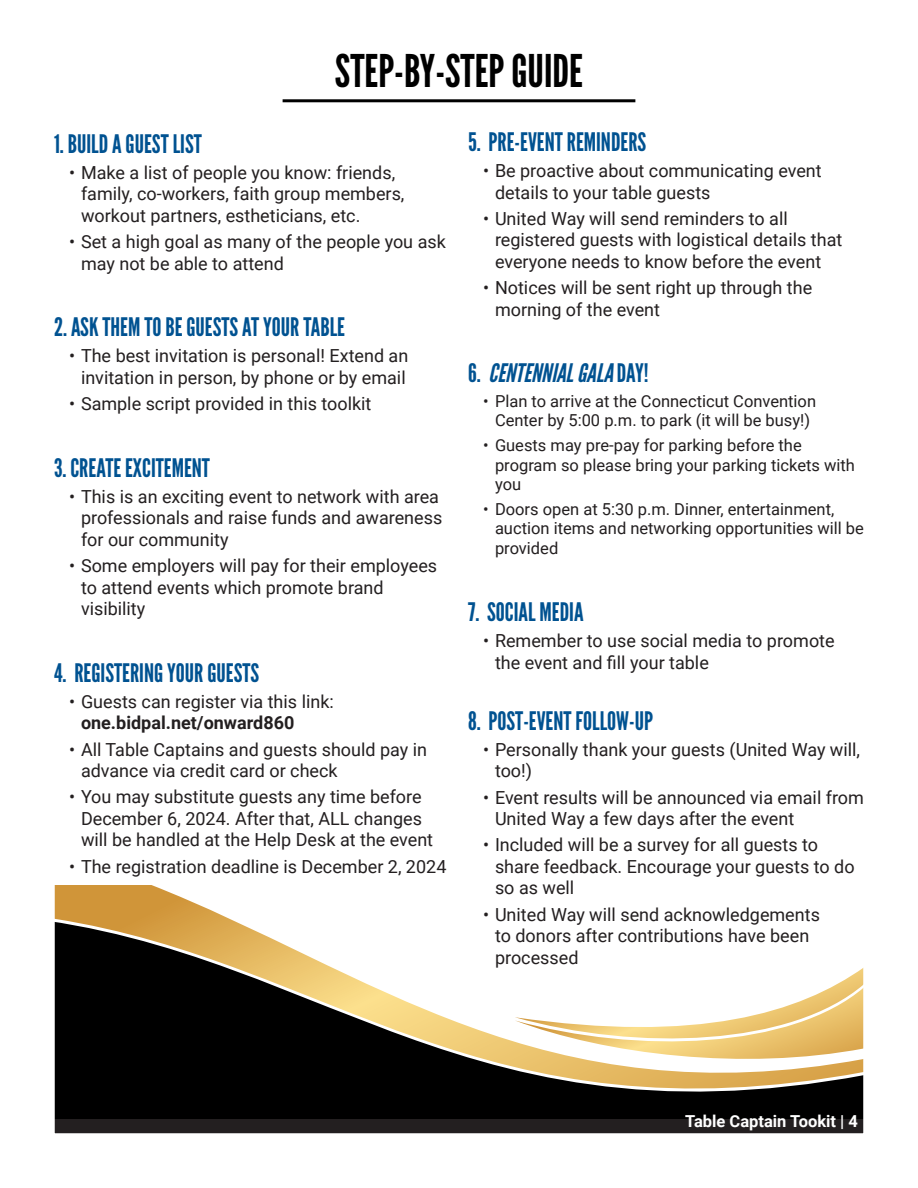
<style>
.page{position:relative;width:918px;height:1188px;background:#fff}
.page>*{position:absolute;margin:0;border:0;box-sizing:border-box;transform-origin:0 0}
.t1{font:45px "League Gothic";color:#000}
.t2{font:25.5px "League Gothic";color:#005291}
.t3{font:italic 25.5px "League Gothic";color:#005291}
.t4{font:18px/21.6px "Roboto";color:#231f20}
.t5{font:16.5px/19.8px "Roboto";color:#231f20}
.t6{font:700 16.5px "Roboto";color:#fff}
.s1{font-weight:700}
.s2{font-style:normal}
</style>
<div class="page">
<svg style="left:56px;top:887px;width:806px;height:245px"></svg>
<svg style="left:56px;top:913px;width:806px;height:206px;fill:#000"></svg>
<svg style="left:515px;top:967px;width:347px;height:104px"></svg>
<div style="left:53px;top:884px;width:812px;height:251px;border:2px solid #fff"></div>
<hr style="left:283px;top:99px;width:352px;height:3px;background:#000">
<p class="t1" style="left:335px;top:44px;width:250px">STEP-BY-STEP GUIDE</p>
<p class="t2" style="left:54px;top:128px;width:149px">1. BUILD A GUEST LIST</p>
<p class="t4" style="left:81px;top:161px;width:325px;text-indent:-12px">• Make a list of people you know: friends, family, co-workers, faith group members, workout partners, estheticians, etc.</p>
<p class="t4" style="left:81px;top:230px;width:366px;text-indent:-12px">• Set a high goal as many of the people you ask may not be able to attend</p>
<p class="t2" style="left:54px;top:312px;width:293px">2. ASK THEM TO BE GUESTS AT YOUR TABLE</p>
<p class="t4" style="left:69px;top:344px;width:341px;text-align:center">• The best invitation is personal! Extend an invitation in person, by phone or by email</p>
<p class="t4" style="left:69px;top:392px;width:304px">• Sample script provided in this toolkit</p>
<p class="t2" style="left:54px;top:452px;width:157px">3. CREATE EXCITEMENT</p>
<p class="t4" style="left:81px;top:485px;width:363px;text-indent:-12px">• This is an exciting event to network with area professionals and raise funds and awareness for our community</p>
<p class="t4" style="left:81px;top:554px;width:358px;text-indent:-12px">• Some employers will pay for their employees to attend events which promote brand visibility</p>
<p class="t2" style="left:54px;top:657px;width:207px">4. REGISTERING YOUR GUESTS</p>
<p class="t4" style="left:81px;top:690px;width:254px;text-indent:-12px">• Guests can register via this link: <span class="s1">one.bidpal.net/onward860</span></p>
<p class="t4" style="left:81px;top:738px;width:348px;text-indent:-12px">• All Table Captains and guests should pay in advance via credit card or check</p>
<p class="t4" style="left:81px;top:785px;width:354px;text-indent:-12px">• You may substitute guests any time before<br>December 6, 2024. After that, ALL changes will be handled at the Help Desk at the event</p>
<p class="t4" style="left:69px;top:855px;width:379px">• The registration deadline is December 2, 2024</p>
<p class="t2" style="left:468px;top:127px;width:180px">5. PRE-EVENT REMINDERS</p>
<p class="t4" style="left:495px;top:159px;width:328px;text-indent:-12px">• Be proactive about communicating event details to your table guests</p>
<p class="t4" style="left:495px;top:207px;width:349px;text-indent:-12px">• United Way will send reminders to all registered guests with logistical details that everyone needs to know before the event</p>
<p class="t4" style="left:495px;top:276px;width:319px;text-indent:-12px">• Notices will be sent right up through the morning of the event</p>
<p class="t3" style="left:468px;top:358px;width:182px"><span class="s2">6.</span> CENTENNIAL GALA <span class="s2">DAY!</span></p>
<p class="t5" style="left:483px;top:390px;width:335px;text-align:center">• Plan to arrive at the Connecticut Convention<br>Center by 5:00 p.m. to park (it will be busy!)</p>
<p class="t5" style="left:495px;top:434px;width:362px;text-indent:-12px">• Guests may pre-pay for parking before the program so please bring your parking tickets with you</p>
<p class="t5" style="left:495px;top:498px;width:370px;text-indent:-12px">• Doors open at 5:30 p.m. Dinner, entertainment, auction items and networking opportunities will be provided</p>
<p class="t2" style="left:468px;top:597px;width:117px">7. SOCIAL MEDIA</p>
<p class="t4" style="left:495px;top:629px;width:341px;text-indent:-12px">• Remember to use social media to promote the event and fill your table</p>
<p class="t2" style="left:468px;top:705px;width:187px">8. POST-EVENT FOLLOW-UP</p>
<p class="t4" style="left:495px;top:738px;width:367px;text-indent:-12px">• Personally thank your guests (United Way will, too!)</p>
<p class="t4" style="left:495px;top:786px;width:370px;text-indent:-12px">• Event results will be announced via email from<br>United Way a few days after the event</p>
<p class="t4" style="left:495px;top:833px;width:361px;text-indent:-12px">• Included will be a survey for all guests to share feedback. Encourage your guests to do so as well</p>
<p class="t4" style="left:495px;top:903px;width:326px;text-indent:-12px">• United Way will send acknowledgements to donors after contributions have been processed</p>
<p class="t6" style="left:685px;top:1109px;width:174px">Table Captain Tookit | 4</p>
</div>
